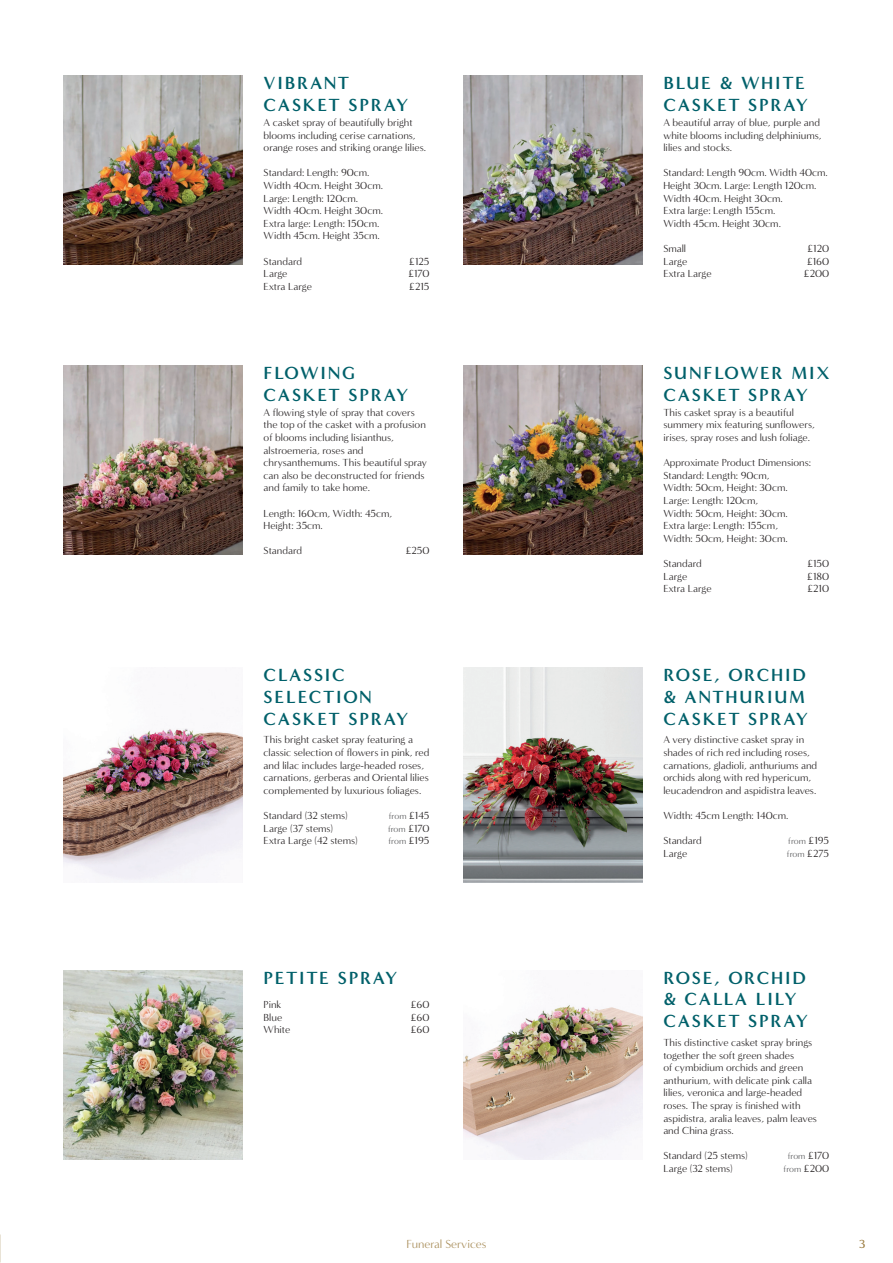
<style>
.page{position:relative;width:893px;height:1263px;background:#fff}
.page>*{position:absolute;margin:0;border:0;box-sizing:border-box;transform-origin:0 0}
.t1{font:700 18px/21.6px "Minerva Modern";letter-spacing:.1em;color:#00606a}
.t2{font:12px "Minerva Modern";color:#a98e5a}
.t3{font:10.5px/12.6px "Minerva Modern";color:#231f20}
.t4{font:9px "Minerva Modern";color:#57585a}
.s1{font-size:10.5px;color:#231f20}
</style>
<div class="page">
<img style="left:64px;top:365px;width:178px;height:189px">
<img style="left:463px;top:365px;width:179px;height:189px">
<img style="left:64px;top:970px;width:178px;height:189px">
<img style="left:463px;top:1005px;width:179px;height:154px">
<img style="left:64px;top:728px;width:178px;height:154px">
<img style="left:463px;top:668px;width:179px;height:214px">
<img style="left:64px;top:76px;width:178px;height:189px">
<img style="left:463px;top:76px;width:179px;height:189px">
<h1 class="t1" style="left:264px;top:72px;width:146px">VIBRANT<br>CASKET SPRAY</h1>
<p class="t3" style="left:264px;top:116px;width:164px">A casket spray of beautifully bright blooms including cerise carnations, orange roses and striking orange lilies.</p>
<p class="t3" style="left:264px;top:167px;width:121px">Standard: Length: 90cm.<br>Width 40cm. Height 30cm.<br>Large: Length: 120cm.<br>Width 40cm. Height 30cm.<br>Extra large: Length: 150cm.<br>Width 45cm. Height 35cm.</p>
<p class="t3" style="left:264px;top:255px;width:40px">Standard</p>
<p class="t3" style="left:409px;top:255px;width:22px">£125</p>
<p class="t3" style="left:264px;top:267px;width:25px">Large</p>
<p class="t3" style="left:408px;top:267px;width:23px">£170</p>
<p class="t3" style="left:264px;top:280px;width:50px">Extra Large</p>
<p class="t3" style="left:409px;top:280px;width:22px">£215</p>
<h1 class="t1" style="left:264px;top:362px;width:146px">FLOWING<br>CASKET SPRAY</h1>
<p class="t3" style="left:264px;top:406px;width:165px">A flowing style of spray that covers the top of the casket with a profusion of blooms including lisianthus, alstroemeria, roses and chrysanthemums. This beautiful spray can also be deconstructed for friends and family to take home.</p>
<p class="t3" style="left:264px;top:507px;width:130px">Length: 160cm, Width: 45cm,<br>Height: 35cm.</p>
<p class="t3" style="left:264px;top:545px;width:40px">Standard</p>
<p class="t3" style="left:406px;top:545px;width:25px">£250</p>
<h1 class="t1" style="left:264px;top:664px;width:146px">CLASSIC<br>SELECTION<br>CASKET SPRAY</h1>
<p class="t3" style="left:264px;top:734px;width:167px">This bright casket spray featuring a classic selection of flowers in pink, red and lilac includes large-headed roses, carnations, gerberas and Oriental lilies complemented by luxurious foliages.</p>
<p class="t3" style="left:264px;top:809px;width:86px">Standard (32 stems)</p>
<p class="t4" style="left:389px;top:811px;width:42px">from <span class="s1">£145</span></p>
<p class="t3" style="left:264px;top:822px;width:71px">Large (37 stems)</p>
<p class="t4" style="left:388px;top:823px;width:43px">from <span class="s1">£170</span></p>
<p class="t3" style="left:264px;top:834px;width:96px">Extra Large (42 stems)</p>
<p class="t4" style="left:388px;top:836px;width:42px">from <span class="s1">£195</span></p>
<h1 class="t1" style="left:264px;top:967px;width:135px">PETITE SPRAY</h1>
<p class="t3" style="left:264px;top:998px;width:19px">Pink</p>
<p class="t3" style="left:411px;top:998px;width:20px">£60</p>
<p class="t3" style="left:264px;top:1011px;width:20px">Blue</p>
<p class="t3" style="left:411px;top:1011px;width:20px">£60</p>
<p class="t3" style="left:264px;top:1023px;width:28px">White</p>
<p class="t3" style="left:411px;top:1023px;width:20px">£60</p>
<p class="t2" style="left:407px;top:1236px;width:81px">Funeral Services</p>
<h1 class="t1" style="left:663px;top:72px;width:146px">BLUE &amp; WHITE<br>CASKET SPRAY</h1>
<p class="t3" style="left:663px;top:116px;width:160px">A beautiful array of blue, purple and white blooms including delphiniums, lilies and stocks.</p>
<p class="t3" style="left:663px;top:167px;width:166px">Standard: Length 90cm. Width 40cm.<br>Height 30cm. Large: Length 120cm.<br>Width 40cm. Height 30cm.<br>Extra large: Length 155cm.<br>Width 45cm. Height 30cm.</p>
<p class="t3" style="left:663px;top:242px;width:24px">Small</p>
<p class="t3" style="left:807px;top:242px;width:23px">£120</p>
<p class="t3" style="left:663px;top:255px;width:25px">Large</p>
<p class="t3" style="left:807px;top:255px;width:24px">£160</p>
<p class="t3" style="left:663px;top:267px;width:50px">Extra Large</p>
<p class="t3" style="left:804px;top:267px;width:27px">£200</p>
<h1 class="t1" style="left:663px;top:362px;width:168px">SUNFLOWER MIX<br>CASKET SPRAY</h1>
<p class="t3" style="left:663px;top:406px;width:153px">This casket spray is a beautiful summery mix featuring sunflowers, irises, spray roses and lush foliage.</p>
<p class="t3" style="left:663px;top:456px;width:149px">Approximate Product Dimensions:<br>Standard: Length: 90cm,<br>Width: 50cm, Height: 30cm.<br>Large: Length: 120cm,<br>Width: 50cm, Height: 30cm.<br>Extra large: Length: 155cm,<br>Width: 50cm, Height: 30cm.</p>
<p class="t3" style="left:663px;top:557px;width:40px">Standard</p>
<p class="t3" style="left:807px;top:557px;width:23px">£150</p>
<p class="t3" style="left:663px;top:570px;width:25px">Large</p>
<p class="t3" style="left:807px;top:570px;width:23px">£180</p>
<p class="t3" style="left:663px;top:582px;width:50px">Extra Large</p>
<p class="t3" style="left:807px;top:582px;width:23px">£210</p>
<h1 class="t1" style="left:663px;top:664px;width:146px">ROSE, ORCHID &amp; ANTHURIUM<br>CASKET SPRAY</h1>
<p class="t3" style="left:663px;top:734px;width:155px">A very distinctive casket spray in shades of rich red including roses, carnations, gladioli, anthuriums and orchids along with red hypericum, leucadendron and aspidistra leaves.</p>
<p class="t3" style="left:663px;top:809px;width:127px">Width: 45cm Length: 140cm.</p>
<p class="t3" style="left:663px;top:834px;width:40px">Standard</p>
<p class="t4" style="left:788px;top:836px;width:42px">from <span class="s1">£195</span></p>
<p class="t3" style="left:663px;top:847px;width:25px">Large</p>
<p class="t4" style="left:787px;top:849px;width:44px">from <span class="s1">£275</span></p>
<h1 class="t1" style="left:663px;top:967px;width:146px">ROSE, ORCHID &amp; CALLA LILY<br>CASKET SPRAY</h1>
<p class="t3" style="left:663px;top:1036px;width:155px">This distinctive casket spray brings together the soft green shades<br>of cymbidium orchids and green anthurium, with delicate pink calla lilies, veronica and large-headed roses. The spray is finished with aspidistra, aralia leaves, palm leaves and China grass.</p>
<p class="t3" style="left:663px;top:1149px;width:86px">Standard (25 stems)</p>
<p class="t4" style="left:788px;top:1151px;width:43px">from <span class="s1">£170</span></p>
<p class="t3" style="left:663px;top:1162px;width:71px">Large (32 stems)</p>
<p class="t4" style="left:784px;top:1164px;width:47px">from <span class="s1">£200</span></p>
<p class="t2" style="left:859px;top:1236px;width:8px">3</p>
</div>
